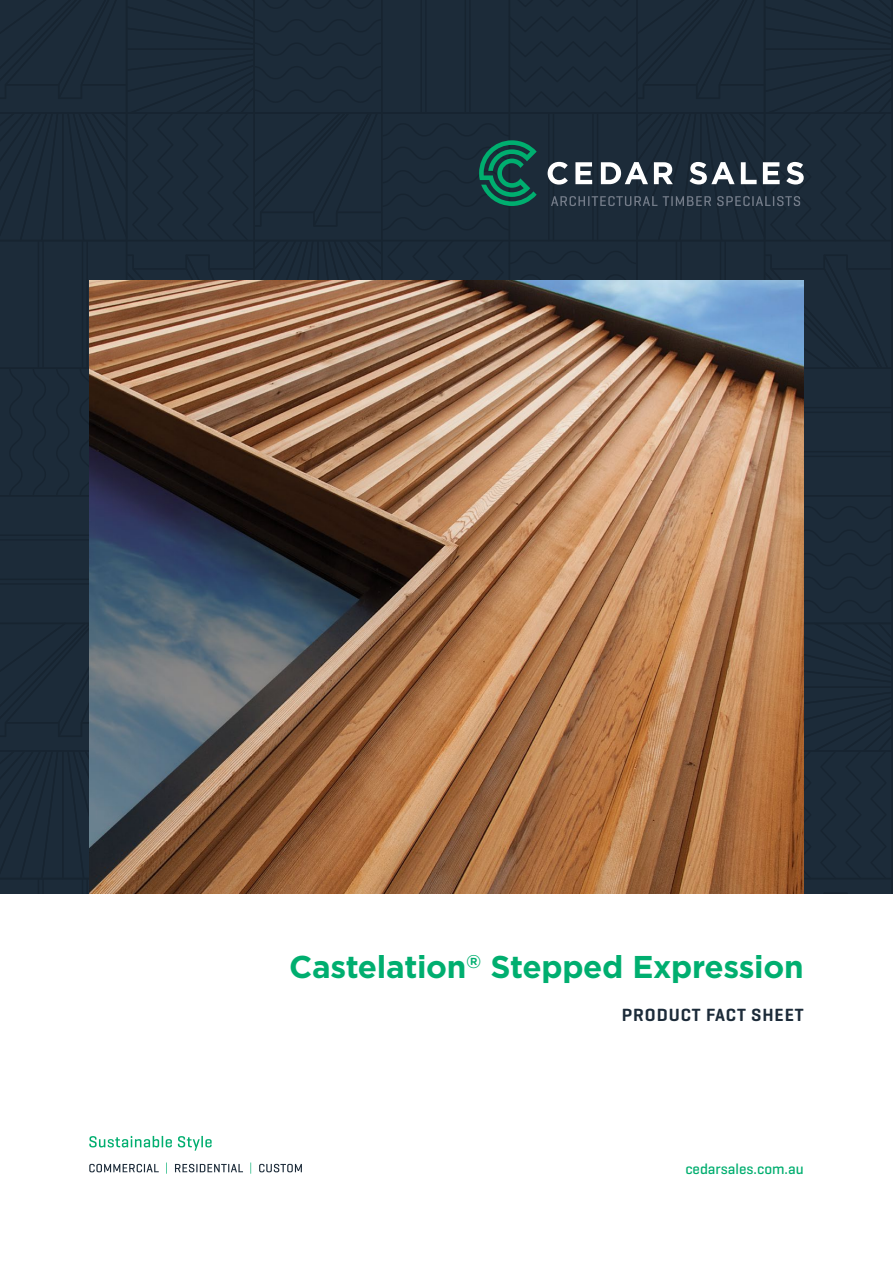
<style>
.page{position:relative;width:893px;height:1263px;background:#fff}
.page>*{position:absolute;margin:0;border:0;box-sizing:border-box;transform-origin:0 0}
.t1{font:700 31.5px "Gotham";letter-spacing:-.01em;color:#00ae6f}
.t2{font:600 18px "Geogrotesque";letter-spacing:.05em;color:#1c2b39}
.t3{font:500 15px "Geogrotesque";color:#00ae6f}
</style>
<div class="page">
<div style="left:0;top:0;width:893px;height:893px;background:#1c2b39"></div>
<img style="left:89px;top:281px;width:715px;height:612px">
<svg style="left:479px;top:140px;width:58px;height:66px"></svg>
<svg style="left:548px;top:162px;width:20px;height:23px"></svg>
<svg style="left:575px;top:162px;width:17px;height:22px"></svg>
<svg style="left:601px;top:162px;width:47px;height:22px"></svg>
<svg style="left:654px;top:162px;width:19px;height:22px"></svg>
<svg style="left:689px;top:162px;width:46px;height:22px"></svg>
<svg style="left:741px;top:162px;width:16px;height:22px"></svg>
<svg style="left:763px;top:162px;width:17px;height:22px"></svg>
<svg style="left:786px;top:162px;width:18px;height:22px"></svg>
<svg style="left:551px;top:196px;width:106px;height:10px"></svg>
<svg style="left:663px;top:196px;width:48px;height:10px"></svg>
<svg style="left:717px;top:196px;width:83px;height:10px"></svg>
<svg style="left:89px;top:1136px;width:83px;height:11px"></svg>
<svg style="left:178px;top:1136px;width:34px;height:15px"></svg>
<svg style="left:89px;top:1164px;width:70px;height:8px"></svg>
<svg style="left:166px;top:1162px;width:1px;height:12px"></svg>
<svg style="left:175px;top:1164px;width:68px;height:8px"></svg>
<svg style="left:250px;top:1162px;width:1px;height:12px"></svg>
<svg style="left:259px;top:1164px;width:43px;height:8px"></svg>
<p class="t1" style="left:289px;top:949px;width:516px">Castelation<sup>®</sup> Stepped Expression</p>
<p class="t2" style="left:622px;top:1004px;width:183px">PRODUCT FACT SHEET</p>
<p class="t3" style="left:685px;top:1159px;width:120px">cedarsales.com.au</p>
</div>
